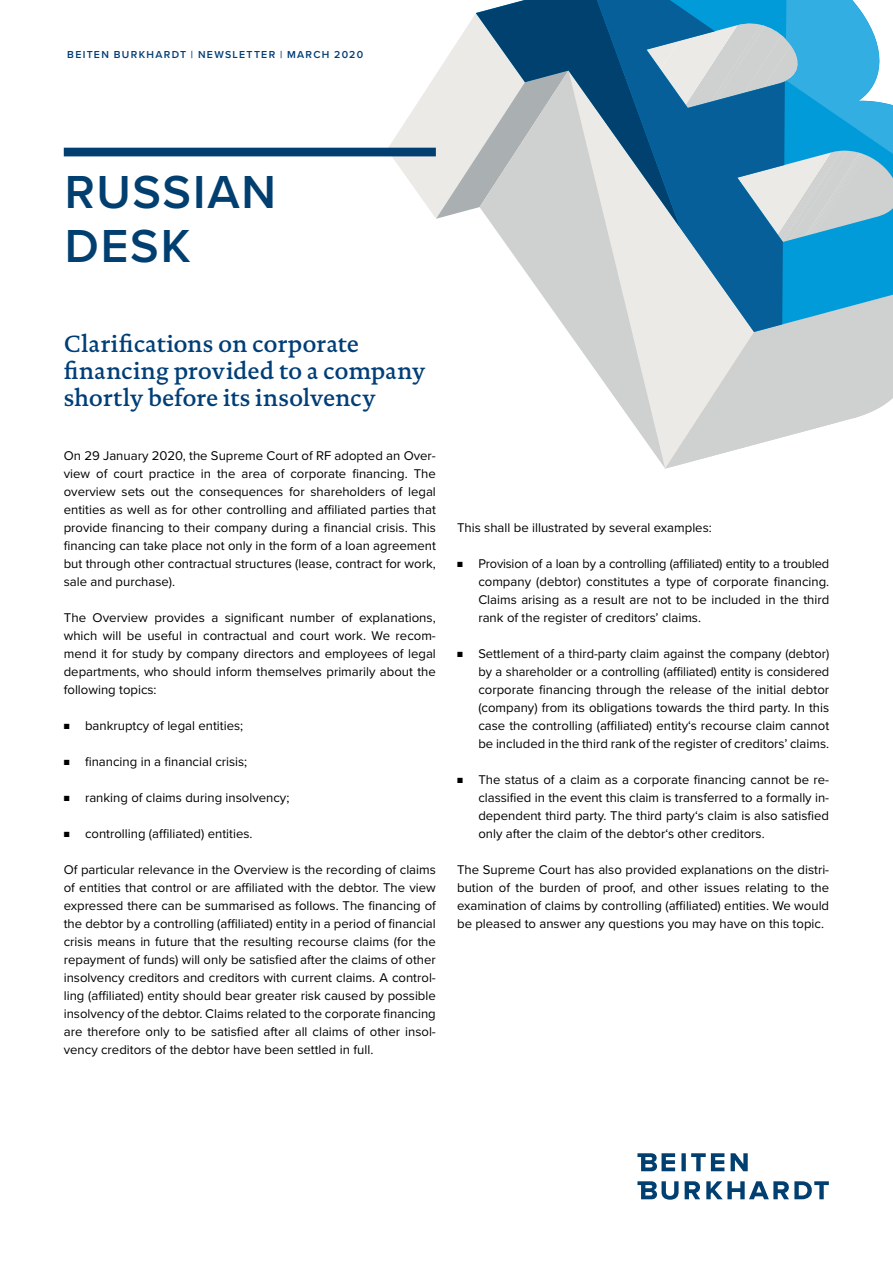
<style>
.page{position:relative;width:893px;height:1263px;background:#fff}
.page>*{position:absolute;margin:0;border:0;box-sizing:border-box;transform-origin:0 0}
.t1{font:600 48px/54px "Proxima Nova";letter-spacing:.04em;color:#003f6f}
.t2{font:500 24px/27px "DTL Documenta TOT";color:#003e77}
.t3{font:13.2px/18px "Proxima Nova";color:#000;text-align:justify}
.t4{font:600 10.5px "Proxima Nova";letter-spacing:.125em;color:#003e77}
.s1{font-size:9px}
</style>
<div class="page">
<svg style="left:387px;top:0;width:506px;height:469px"></svg>
<svg style="left:476px;top:0;width:115px;height:228px;background:#95a8b5"></svg>
<svg style="left:591px;top:0;width:194px;height:332px;background:#6699b7"></svg>
<svg style="left:637px;top:1153px;width:111px;height:18px"></svg>
<svg style="left:637px;top:1181px;width:192px;height:19px"></svg>
<div style="left:64px;top:148px;width:372px;height:8px;background:#003f6f"></div>
<p class="t4" style="left:67px;top:47px;width:297px">BEITEN BURKHARDT | NEWSLETTER | MARCH 2020</p>
<h1 class="t1" style="left:65px;top:163px;width:213px">RUSSIAN<br>DESK</h1>
<h2 class="t2" style="left:64px;top:330px;width:363px">Clarifications on corporate financing provided to a company shortly before its insolvency</h2>
<p class="t3" style="left:64px;top:447px;width:374px">On 29 January 2020, the Supreme Court of RF adopted an Over&shy;view of court practice in the area of corporate financing. The overview sets out the consequences for shareholders of legal entities as well as for other controlling and affiliated parties that provide financing to their company during a financial crisis. This financing can take place not only in the form of a loan agreement but through other contractual structures (lease, contract for work, sale and purchase).</p>
<p class="t3" style="left:64px;top:609px;width:374px">The Overview provides a significant number of explanations, which will be useful in contractual and court work. We recom&shy;mend it for study by company directors and employees of legal departments, who should inform themselves primarily about the following topics:</p>
<p class="t3" style="left:64px;top:717px;width:181px"><span class="s1">■</span> bankruptcy of legal entities;</p>
<p class="t3" style="left:64px;top:753px;width:185px"><span class="s1">■</span> financing in a financial crisis;</p>
<p class="t3" style="left:64px;top:789px;width:227px"><span class="s1">■</span> ranking of claims during insolvency;</p>
<p class="t3" style="left:64px;top:825px;width:190px"><span class="s1">■</span> controlling (affiliated) entities.</p>
<p class="t3" style="left:64px;top:861px;width:374px">Of particular relevance in the Overview is the recording of claims of entities that control or are affiliated with the debtor. The view expressed there can be summarised as follows. The financing of the debtor by a controlling (affiliated) entity in a period of financial crisis means in future that the resulting recourse claims (for the repayment of funds) will only be satisfied after the claims of other insolvency creditors and creditors with current claims. A control&shy;ling (affiliated) entity should bear greater risk caused by possible insolvency of the debtor. Claims related to the corporate financing are therefore only to be satisfied after all claims of other insol&shy;vency creditors of the debtor have been settled in full.</p>
<p class="t3" style="left:457px;top:519px;width:256px">This shall be illustrated by several examples:</p>
<p class="t3" style="left:478px;top:555px;width:352px;text-indent:-21px"><span class="s1">■</span> Provision of a loan by a controlling (affiliated) entity to a troubled company (debtor) constitutes a type of corporate financing.<br>Claims arising as a result are not to be included in the third rank of the register of creditors’ claims.</p>
<p class="t3" style="left:478px;top:645px;width:352px;text-indent:-21px"><span class="s1">■</span> Settlement of a third-party claim against the company (debtor) by a shareholder or a controlling (affiliated) entity is considered corporate financing through the release of the initial debtor (company) from its obligations towards the third party. In this case the controlling (affiliated) entity‘s recourse claim cannot be included in the third rank of the register of creditors’ claims.</p>
<p class="t3" style="left:478px;top:771px;width:352px;text-indent:-21px"><span class="s1">■</span> The status of a claim as a corporate financing cannot be re&shy;classified in the event this claim is transferred to a formally in&shy;dependent third party. The third party‘s claim is also satisfied only after the claim of the debtor‘s other creditors.</p>
<p class="t3" style="left:457px;top:861px;width:374px">The Supreme Court has also provided explanations on the distri&shy;bution of the burden of proof, and other issues relating to the examination of claims by controlling (affiliated) entities. We would be pleased to answer any questions you may have on this topic.</p>
</div>
